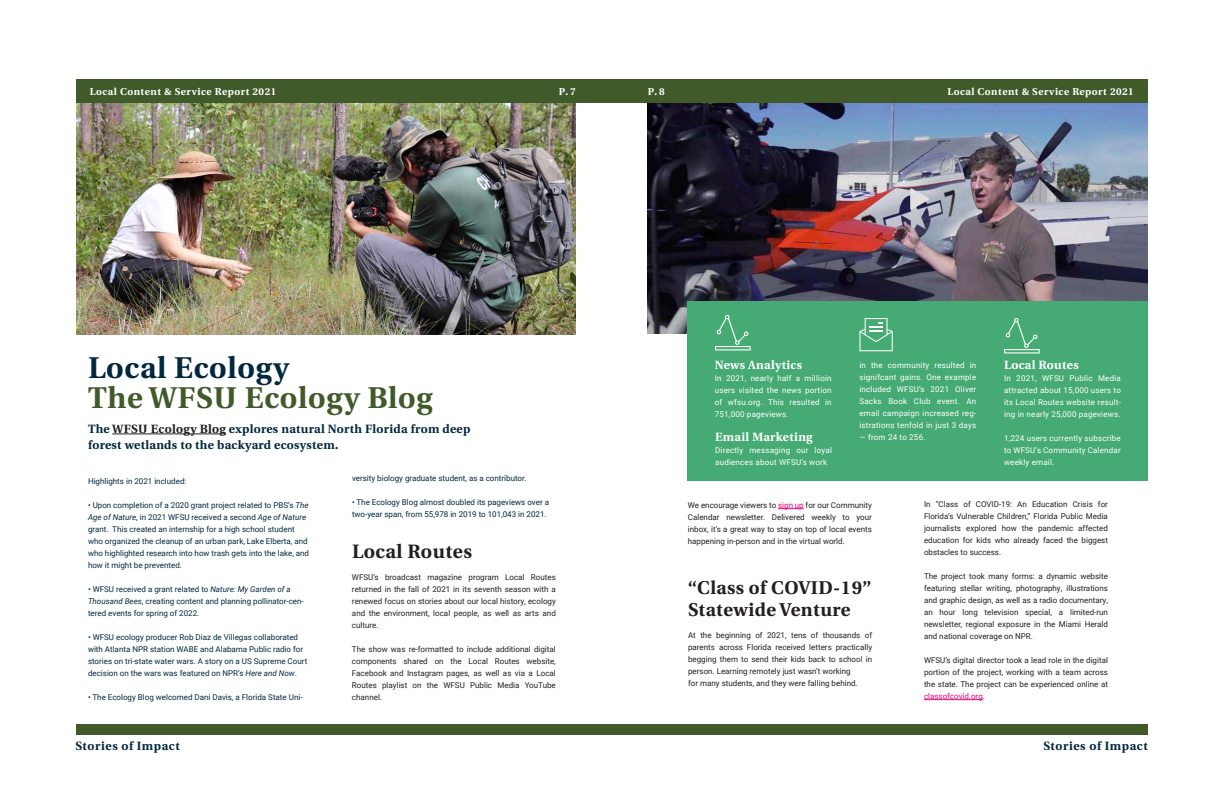
<style>
.page{position:relative;width:1224px;height:792px;background:#fff}
.page>*{position:absolute;margin:0;border:0;box-sizing:border-box;transform-origin:0 0}
.t1{font:700 30px "Heuristica";letter-spacing:.025em;color:#415a29}
.t2{font:700 30px "Heuristica";letter-spacing:.025em;color:#02283e}
.t3{font:700 19.3px "Heuristica";letter-spacing:.025em;color:#231f20}
.t4{font:700 18.5px/22px "Heuristica";letter-spacing:.025em;color:#231f20}
.t5{font:700 12px/16px "Heuristica";letter-spacing:.025em;color:#02283e}
.t6{font:700 12px "Heuristica";letter-spacing:.025em;color:#fff}
.t7{font:700 12px "Heuristica";letter-spacing:.05em;color:#02283e}
.t8{font:700 10px "Heuristica";letter-spacing:.05em;color:#fff}
.t9{font:8px/12px "Roboto";color:#231f20;text-align:justify}
.t10{font:8px/12px "Roboto";color:#02283e}
.t11{font:8px/12px "Roboto";letter-spacing:.025em;color:#fff;text-align:justify}
.s1{color:#231f20}
.s2{font-style:italic}
.s3{color:#ed037c}
</style>
<div class="page">
<img style="left:648px;top:103px;width:500px;height:231px">
<img style="left:76px;top:103px;width:500px;height:231px">
<div style="left:688px;top:302px;width:460px;height:179px;background:#45aa74"></div>
<hr style="left:112px;top:434px;width:114px;height:1px;background:#231f20">
<svg style="left:859px;top:318px;width:34px;height:33px"></svg>
<svg style="left:1004px;top:318px;width:36px;height:36px"></svg>
<div style="left:76px;top:724px;width:1072px;height:10px;background:#415a29"></div>
<div style="left:76px;top:80px;width:1072px;height:23px;background:#415a29"></div>
<svg style="left:715px;top:315px;width:36px;height:35px"></svg>
<hr style="left:924px;top:699px;width:59px;height:1px;background:#ed037c">
<svg style="left:778px;top:508px;width:26px;height:1px"></svg>
<p class="t8" style="left:90px;top:84px;width:188px">Local Content &amp; Service Report 2021</p>
<p class="t8" style="left:559px;top:84px;width:18px">P.7</p>
<p class="t8" style="left:648px;top:84px;width:18px">P.8</p>
<p class="t8" style="left:947px;top:84px;width:188px">Local Content &amp; Service Report 2021</p>
<h1 class="t2" style="left:88px;top:344px;width:203px">Local Ecology</h1>
<h1 class="t1" style="left:88px;top:374px;width:346px">The WFSU Ecology Blog</h1>
<h3 class="t5" style="left:88px;top:420px;width:384px">The <span class="s1">WFSU Ecology Blog</span> explores natural North Florida from deep forest wetlands to the backyard ecosystem.</h3>
<p class="t10" style="left:88px;top:474px;width:100px">Highlights in 2021 included:</p>
<p class="t10" style="left:88px;top:498px;width:223px">• Upon completion of a 2020 grant project related to PBS’s <span class="s2">The Age of Nature</span>, in 2021 WFSU received a second <span class="s2">Age of Nature </span>grant. This created an internship for a high school student who organized the cleanup of an urban park, Lake Elberta, and who highlighted research into how trash gets into the lake, and how it might be prevented.</p>
<p class="t10" style="left:88px;top:582px;width:217px">• WFSU received a grant related to <span class="s2">Nature: My Garden of a<br>Thousand Bees</span>, creating content and planning pollinator-cen&shy;tered events for spring of 2022.</p>
<p class="t10" style="left:88px;top:630px;width:221px">• WFSU ecology producer Rob Diaz de Villegas collaborated with Atlanta NPR station WABE and Alabama Public radio for stories on tri-state water wars. A story on a US Supreme Court decision on the wars was featured on NPR’s <span class="s2">Here and Now</span>.</p>
<p class="t10" style="left:88px;top:690px;width:216px">• The Ecology Blog welcomed Dani Davis, a Florida State Uni-</p>
<p class="t10" style="left:352px;top:471px;width:176px">versity biology graduate student, as a contributor.</p>
<p class="t10" style="left:352px;top:495px;width:199px">• The Ecology Blog almost doubled its pageviews over a two-year span, from 55,978 in 2019 to 101,043 in 2021.</p>
<h2 class="t3" style="left:352px;top:536px;width:122px">Local Routes</h2>
<p class="t9" style="left:352px;top:571px;width:205px">WFSU’s broadcast magazine program Local Routes returned in the fall of 2021 in its seventh season with a renewed focus on stories about our local history, ecology and the environment, local people, as well as arts and culture.</p>
<p class="t9" style="left:352px;top:643px;width:205px">The show was re-formatted to include additional digital components shared on the Local Routes website, Facebook and Instagram pages, as well as via a Local Routes playlist on the WFSU Public Media YouTube channel.</p>
<h3 class="t7" style="left:75px;top:736px;width:106px">Stories of Impact</h3>
<h3 class="t6" style="left:715px;top:355px;width:89px">News Analytics</h3>
<p class="t11" style="left:715px;top:372px;width:118px">In 2021, nearly half a millioin users visited the news portion of wfsu.org. This resulted in 751,000 pageviews.</p>
<h3 class="t6" style="left:715px;top:428px;width:99px">Email Marketing</h3>
<p class="t11" style="left:715px;top:444px;width:118px">Directly messaging our loyal audiences about WFSU’s work</p>
<p class="t11" style="left:859px;top:359px;width:118px">in the community resulted in signifcant gains. One example included WFSU’s 2021 Oliver Sacks Book Club event. An email campaign increased reg&shy;istrations tenfold in just 3 days</p>
<p class="t11" style="left:859px;top:431px;width:68px">— from 24 to 256.</p>
<h3 class="t6" style="left:1004px;top:355px;width:76px">Local Routes</h3>
<p class="t11" style="left:1004px;top:372px;width:118px">In 2021, WFSU Public Media attracted about 15,000 users to its Local Routes website result&shy;ing in nearly 25,000 pageviews.</p>
<p class="t11" style="left:1004px;top:432px;width:118px">1,224 users currently subscribe to WFSU’s Community Calendar weekly email.</p>
<p class="t9" style="left:688px;top:499px;width:186px">We encourage viewers to <span class="s3">sign up</span> for our Community Calendar newsletter. Delivered weekly to your inbox, it’s a great way to stay on top of local events happening in-person and in the virtual world.</p>
<h3 class="t4" style="left:688px;top:576px;width:185px">“Class of COVID-19”<br>Statewide Venture</h3>
<p class="t9" style="left:688px;top:629px;width:186px;text-align:left">At the beginning of 2021, tens of thousands of parents across Florida received letters practically begging them to send their kids back to school in person. Learning remotely just wasn’t working<br>for many students, and they were falling behind.</p>
<p class="t9" style="left:924px;top:498px;width:186px">In “Class of COVID-19: An Education Crisis for Florida’s Vulnerable Children,” Florida Public Media journalists explored how the pandemic affected education for kids who already faced the biggest obstacles to success.</p>
<p class="t9" style="left:924px;top:570px;width:186px">The project took many forms: a dynamic website featuring stellar writing, photography, illustrations and graphic design, as well as a radio documentary, an hour long television special, a limited-run newsletter, regional exposure in the Miami Herald and national coverage on NPR.</p>
<p class="t9" style="left:924px;top:654px;width:186px">WFSU’s digital director took a lead role in the digital portion of the project, working with a team across the state. The project can be experienced online at <span class="s3">classofcovid.org</span>.</p>
<h3 class="t7" style="left:1043px;top:736px;width:106px">Stories of Impact</h3>
</div>
